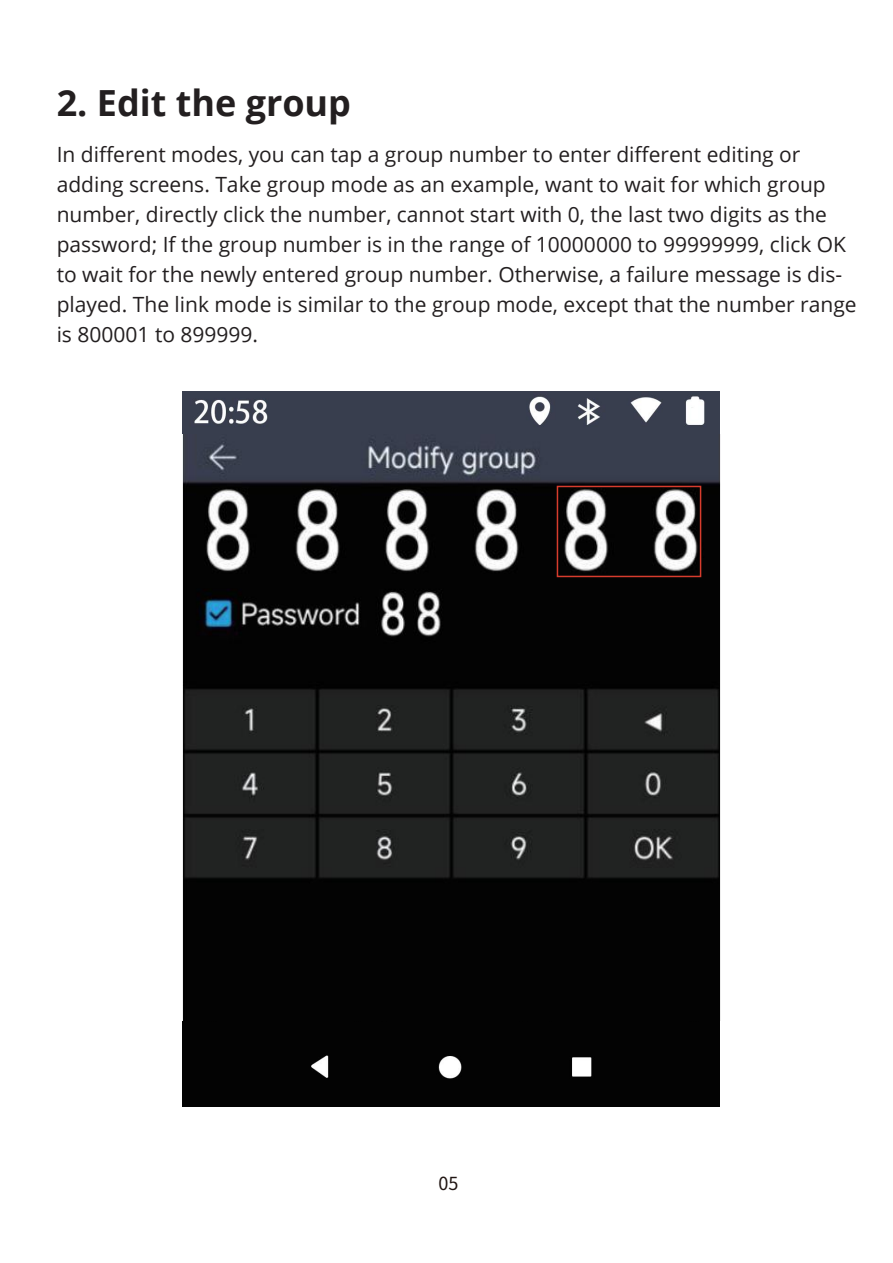
<style>
.page{position:relative;width:893px;height:1263px;background:#fff}
.page>*{position:absolute;margin:0;border:0;box-sizing:border-box;transform-origin:0 0}
.t1{font:700 36px "Open Sans";color:#231f20}
.t2{font:21px/30px "Open Sans";color:#231f20}
.t3{font:18px "Source Han Sans CN";color:#211613}
</style>
<div class="page">
<img style="left:183px;top:391px;width:536px;height:715px">
<img style="left:182px;top:434px;width:539px;height:586px">
<div style="left:557px;top:486px;width:144px;height:91px;border:2px solid #d73c2d"></div>
<h1 class="t1" style="left:57px;top:78px;width:296px">2. Edit the group</h1>
<p class="t2" style="left:57px;top:138px;width:801px">In different modes, you can tap a group number to enter different editing or adding screens. Take group mode as an example, want to wait for which group number, directly click the number, cannot start with 0, the last two digits as the password; If the group number is in the range of 10000000 to 99999999, click OK to wait for the newly entered group number. Otherwise, a failure message is dis&shy;played. The link mode is similar to the group mode, except that the number range is 800001 to 899999.</p>
<p class="t3" style="left:438px;top:1173px;width:21px">05</p>
</div>
